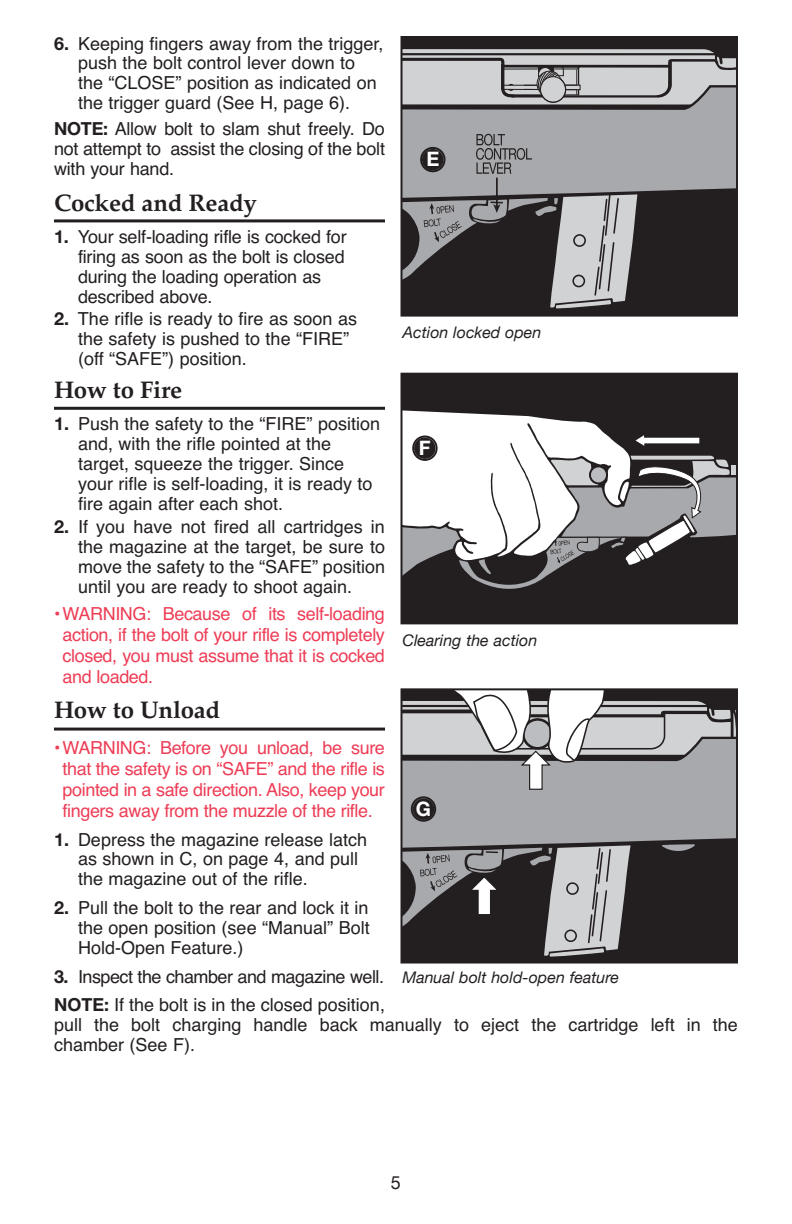
<style>
.page{position:relative;width:792px;height:1224px;background:#fff}
.page>*{position:absolute;margin:0;border:0;box-sizing:border-box;transform-origin:0 0}
.t1{font:700 24px "Palatino";letter-spacing:-.01em;color:#231f20}
.t2{font:700 20px "Helvetica Neue";color:#fff}
.t3{font:18px/20px "Helvetica";color:#231f20}
.t4{font:18px/21px "Helvetica";letter-spacing:-.02em;color:#ee3d56;text-align:justify}
.t5{font:18px "Helvetica";letter-spacing:-.03em;color:#231f20}
.t6{font:18px "Helvetica Neue";color:#231f20}
.t7{font:italic 16px "Helvetica Neue";color:#231f20}
.s1{font-family:"Helvetica Neue";font-weight:700}
</style>
<div class="page">
<hr style="left:54px;top:219px;width:331px;height:3px;background:#231f20">
<hr style="left:54px;top:407px;width:331px;height:3px;background:#231f20">
<hr style="left:54px;top:728px;width:331px;height:3px;background:#231f20">
<div style="left:403px;top:39px;width:332px;height:275px;background:#231f20"></div>
<div style="left:400px;top:36px;width:338px;height:281px;border:2px solid #231f20"></div>
<svg style="left:402px;top:49px;width:334px;height:259px;background:#807f81"></svg>
<div style="left:402px;top:375px;width:334px;height:247px;background:#231f20"></div>
<div style="left:400px;top:373px;width:338px;height:251px;border:2px solid #231f20"></div>
<svg style="left:402px;top:410px;width:334px;height:192px"></svg>
<div style="left:400px;top:688px;width:338px;height:276px;border:2px solid #231f20"></div>
<svg style="left:402px;top:690px;width:336px;height:267px;background:#828183"></svg>
<p class="t3" style="left:78px;top:35px;width:307px;text-indent:-24px"><span class="s1">6.</span> Keeping fingers away from the trigger, push the bolt control lever down to the “CLOSE” position as indicated on the trigger guard (See H, page 6).</p>
<p class="t3" style="left:54px;top:121px;width:333px;text-align:justify"><span class="s1">NOTE:</span> Allow bolt to slam shut freely. Do not attempt to assist the closing of the bolt with your hand.</p>
<p class="t1" style="left:54px;top:191px;width:204px">Cocked and Ready</p>
<p class="t3" style="left:78px;top:228px;width:270px;text-indent:-24px"><span class="s1">1.</span> Your self-loading rifle is cocked for firing as soon as the bolt is closed during the loading operation as described above.</p>
<p class="t3" style="left:78px;top:311px;width:281px;text-indent:-24px"><span class="s1">2.</span> The rifle is ready to fire as soon as the safety is pushed to the “FIRE” (off “SAFE”) position.</p>
<p class="t1" style="left:54px;top:379px;width:130px">How to Fire</p>
<p class="t3" style="left:78px;top:415px;width:304px;text-indent:-24px"><span class="s1">1.</span> Push the safety to the “FIRE” position and, with the rifle pointed at the target, squeeze the trigger. Since your rifle is self-loading, it is ready to fire again after each shot.</p>
<p class="t3" style="left:78px;top:518px;width:308px;text-align:justify;text-indent:-24px"><span class="s1">2.</span> If you have not fired all cartridges in the magazine at the target, be sure to move the safety to the “SAFE” position until you are ready to shoot again.</p>
<p class="t4" style="left:63px;top:605px;width:324px;text-indent:-9px">•WARNING: Because of its self-loading action, if the bolt of your rifle is completely closed, you must assume that it is cocked and loaded.</p>
<p class="t1" style="left:54px;top:699px;width:168px">How to Unload</p>
<p class="t4" style="left:54px;top:739px;width:332px;text-align:center">•WARNING: Before you unload, be sure that the safety is on “SAFE” and the rifle is pointed in a safe direction. Also, keep your fingers away from the muzzle of the rifle.</p>
<p class="t3" style="left:78px;top:831px;width:291px;text-indent:-24px"><span class="s1">1.</span> Depress the magazine release latch as shown in C, on page 4, and pull the magazine out of the rifle.</p>
<p class="t3" style="left:78px;top:900px;width:293px;text-align:justify;text-indent:-24px"><span class="s1">2.</span> Pull the bolt to the rear and lock it in the open position (see “Manual” Bolt Hold-Open Feature.)</p>
<p class="t5" style="left:54px;top:970px;width:332px"><span class="s1">3.</span> Inspect the chamber and magazine well.</p>
<p class="t3" style="left:54px;top:997px;width:685px"><span class="s1">NOTE:</span> If the bolt is in the closed position,<br>pull the bolt charging handle back manually to eject the cartridge left in the chamber (See F).</p>
<p class="t2" style="left:426px;top:152px;width:14px">E</p>
<p class="t7" style="left:402px;top:323px;width:140px">Action locked open</p>
<p class="t2" style="left:419px;top:441px;width:13px">F</p>
<p class="t7" style="left:402px;top:631px;width:136px">Clearing the action</p>
<p class="t2" style="left:416px;top:801px;width:17px">G</p>
<p class="t7" style="left:402px;top:968px;width:218px">Manual bolt hold-open feature</p>
<p class="t6" style="left:391px;top:1172px;width:12px">5</p>
</div>
